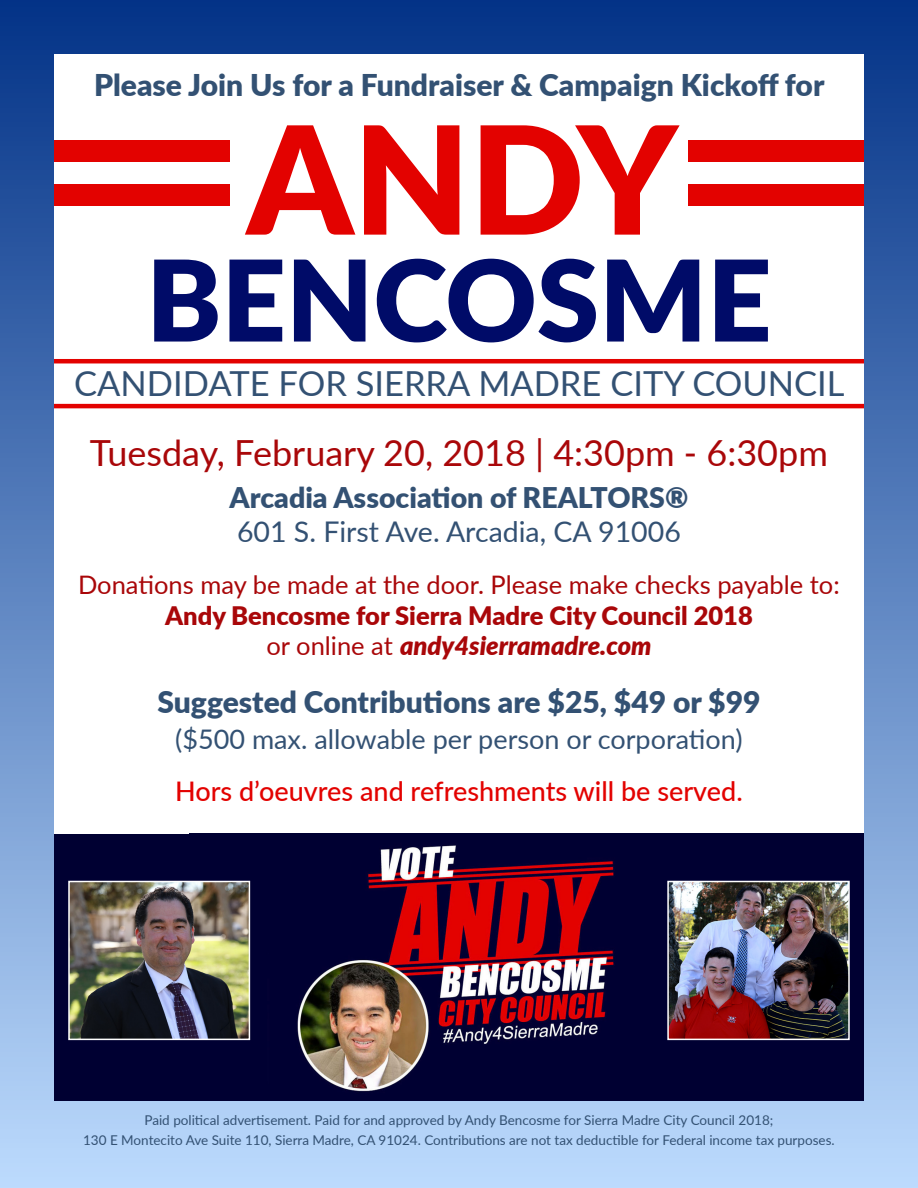
<style>
.page{position:relative;width:918px;height:1188px;background:#fff}
.page>*{position:absolute;margin:0;border:0;box-sizing:border-box;transform-origin:0 0}
.t1{font:900 150px "Lato";color:#e30200}
.t2{font:900 112.5px "Lato";color:#000b68}
.t3{font:36px "Lato";color:#a90709}
.t4{font:34.5px "Lato";color:#335173}
.t5{font:900 30px "Lato";color:#335173}
.t6{font:900 28.5px "Lato";color:#335173}
.t7{font:28.5px "Lato";color:#335173}
.t8{font:500 27px "Lato";color:#e30200}
.t9{font:27px "Lato";color:#335173}
.t10{font:25.5px "Lato";color:#a90709}
.t11{font:900 25.5px "Lato";color:#a90709}
.t12{font:italic 900 25.5px "Lato";color:#a90709}
.t13{font:13.5px "Lato";color:#335173}
.s1{font-weight:400;font-style:normal}
</style>
<div class="page">
<div style="left:0;top:0;width:918px;height:1188px;background:linear-gradient(to bottom,#033387,#bcdbfd)"></div>
<div style="left:54px;top:54px;width:810px;height:1047px;background:#fff"></div>
<hr style="left:54px;top:404px;width:810px;height:4px;background:#e30200">
<hr style="left:54px;top:359px;width:810px;height:4px;background:#e30200">
<div style="left:54px;top:140px;width:176px;height:22px;background:#e30200"></div>
<div style="left:54px;top:184px;width:176px;height:21px;background:#e30200"></div>
<div style="left:688px;top:140px;width:176px;height:22px;background:#e30200"></div>
<div style="left:688px;top:184px;width:176px;height:21px;background:#e30200"></div>
<img style="left:230px;top:834px;width:453px;height:267px">
<div style="left:683px;top:834px;width:181px;height:267px;background:#000032"></div>
<div style="left:54px;top:834px;width:176px;height:267px;background:#000032"></div>
<img style="left:71px;top:884px;width:176px;height:153px">
<div style="left:68px;top:881px;width:182px;height:159px;border:2px solid #fff"></div>
<img style="left:670px;top:884px;width:177px;height:153px">
<div style="left:667px;top:881px;width:183px;height:159px;border:2px solid #fff"></div>
<p class="t5" style="left:94px;top:63px;width:732px">Please Join Us for a Fundraiser &amp; Campaign Kickoff for</p>
<p class="t1" style="left:247px;top:67px;width:432px">ANDY</p>
<p class="t2" style="left:146px;top:216px;width:627px">BENCOSME</p>
<p class="t4" style="left:74px;top:359px;width:772px">CANDIDATE FOR SIERRA MADRE CITY COUNCIL</p>
<p class="t3" style="left:90px;top:427px;width:740px">Tuesday, February 20, 2018 | 4:30pm - 6:30pm</p>
<p class="t6" style="left:230px;top:476px;width:460px">Arcadia Association of REALTORS®</p>
<p class="t7" style="left:237px;top:512px;width:445px">601 S. First Ave. Arcadia, CA 91006</p>
<p class="t10" style="left:78px;top:567px;width:763px">Donations may be made at the door. Please make checks payable to:</p>
<p class="t11" style="left:165px;top:596px;width:589px">Andy Bencosme for Sierra Madre City Council 2018</p>
<p class="t12" style="left:266px;top:627px;width:386px"><span class="s1">or online at</span> andy4sierramadre.com</p>
<p class="t5" style="left:157px;top:680px;width:605px">Suggested Contributions are $25, $49 or $99</p>
<p class="t9" style="left:175px;top:720px;width:569px">($500 max. allowable per person or corporation)</p>
<p class="t8" style="left:175px;top:772px;width:569px">Hors d’oeuvres and refreshments will be served.</p>
<p class="t13" style="left:144px;top:1111px;width:630px">Paid political advertisement. Paid for and approved by Andy Bencosme for Sierra Madre City Council 2018;</p>
<p class="t13" style="left:83px;top:1130px;width:753px">130 E Montecito Ave Suite 110, Sierra Madre, CA 91024. Contributions are not tax deductible for Federal income tax purposes.</p>
</div>
